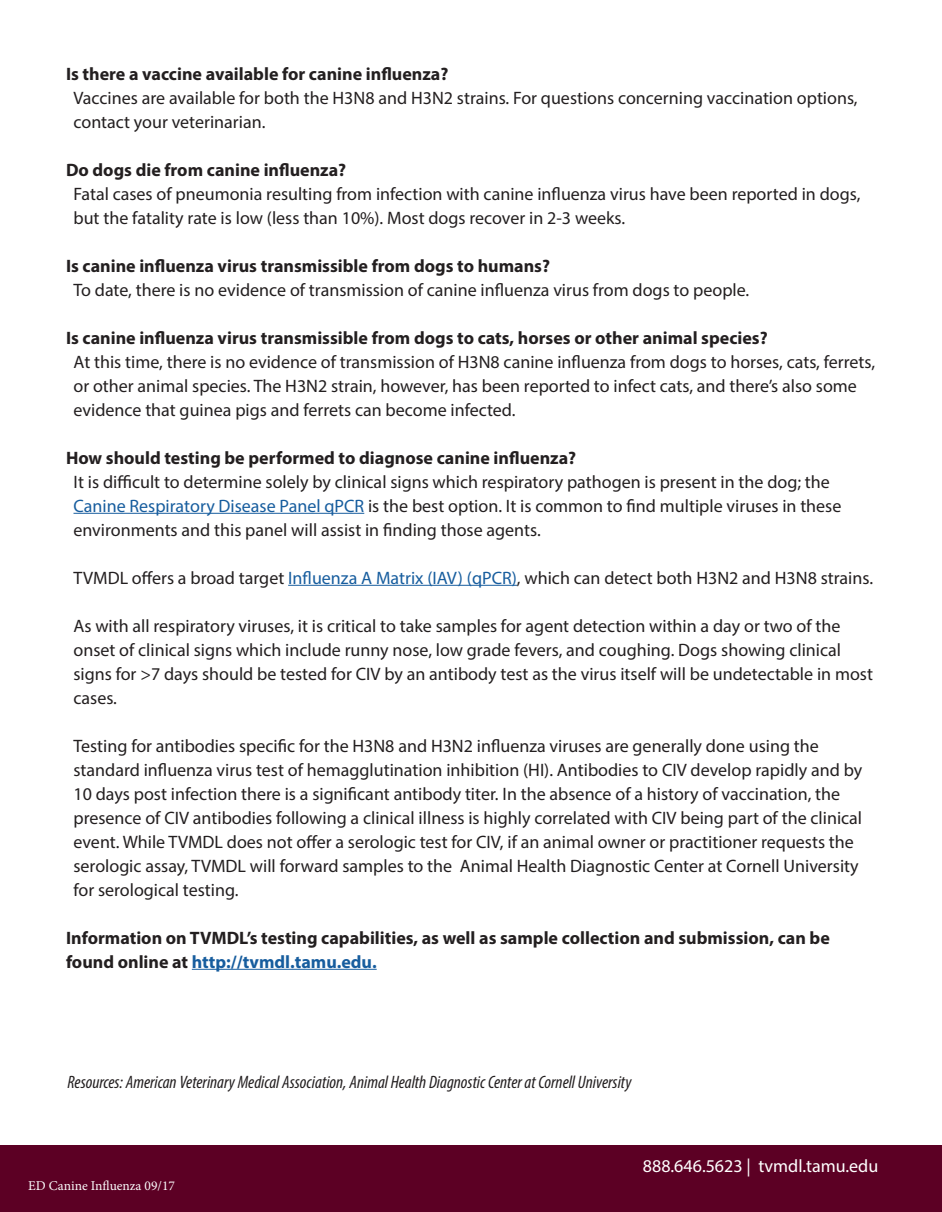
<style>
.page{position:relative;width:942px;height:1212px;background:#fff}
.page>*{position:absolute;margin:0;border:0;box-sizing:border-box;transform-origin:0 0}
.t1{font:18px/24px "Myriad Pro";color:#231f20}
.t2{font:700 18px/24px "Myriad Pro";color:#231f20}
.t3{font:italic condensed 18px "Myriad Pro";color:#231f20}
.t4{font:18px "Myriad Pro";color:#fff}
.t5{font:13.5px "Minion Pro";color:#fcfcfc}
.s1{color:#175d9e}
</style>
<div class="page">
<hr style="left:74px;top:513px;width:290px;height:1px;background:#175d9e">
<hr style="left:288px;top:585px;width:229px;height:1px;background:#175d9e">
<hr style="left:192px;top:969px;width:185px;height:1px;background:#175d9e">
<div style="left:0;top:1145px;width:942px;height:67px;background:#5c0024"></div>
<p class="t2" style="left:66px;top:61px;width:384px">Is there a vaccine available for canine influenza?</p>
<p class="t1" style="left:74px;top:85px;width:786px">Vaccines are available for both the H3N8 and H3N2 strains. For questions concerning vaccination options, contact your veterinarian.</p>
<p class="t2" style="left:66px;top:157px;width:282px">Do dogs die from canine influenza?</p>
<p class="t1" style="left:74px;top:181px;width:788px">Fatal cases of pneumonia resulting from infection with canine influenza virus have been reported in dogs, but the fatality rate is low (less than 10%). Most dogs recover in 2-3 weeks.</p>
<p class="t2" style="left:66px;top:253px;width:486px">Is canine influenza virus transmissible from dogs to humans?</p>
<p class="t1" style="left:74px;top:277px;width:677px">To date, there is no evidence of transmission of canine influenza virus from dogs to people.</p>
<p class="t2" style="left:66px;top:325px;width:703px">Is canine influenza virus transmissible from dogs to cats, horses or other animal species?</p>
<p class="t1" style="left:74px;top:349px;width:803px">At this time, there is no evidence of transmission of H3N8 canine influenza from dogs to horses, cats, ferrets, or other animal species. The H3N2 strain, however, has been reported to infect cats, and there’s also some evidence that guinea pigs and ferrets can become infected.</p>
<p class="t2" style="left:66px;top:445px;width:512px">How should testing be performed to diagnose canine influenza?</p>
<p class="t1" style="left:74px;top:469px;width:769px">It is difficult to determine solely by clinical signs which respiratory pathogen is present in the dog; the<br><span class="s1">Canine Respiratory Disease Panel qPCR</span> is the best option. It is common to find multiple viruses in these environments and this panel will assist in finding those agents.</p>
<p class="t1" style="left:74px;top:565px;width:801px">TVMDL offers a broad target <span class="s1">Influenza A Matrix (IAV) (qPCR)</span>, which can detect both H3N2 and H3N8 strains.</p>
<p class="t1" style="left:74px;top:613px;width:801px">As with all respiratory viruses, it is critical to take samples for agent detection within a day or two of the onset of clinical signs which include runny nose, low grade fevers, and coughing. Dogs showing clinical signs for &gt;7 days should be tested for CIV by an antibody test as the virus itself will be undetectable in most cases.</p>
<p class="t1" style="left:74px;top:733px;width:790px">Testing for antibodies specific for the H3N8 and H3N2 influenza viruses are generally done using the standard influenza virus test of hemagglutination inhibition (HI). Antibodies to CIV develop rapidly and by 10 days post infection there is a significant antibody titer. In the absence of a history of vaccination, the presence of CIV antibodies following a clinical illness is highly correlated with CIV being part of the clinical event. While TVMDL does not offer a serologic test for CIV, if an animal owner or practitioner requests the serologic assay, TVMDL will forward samples to the Animal Health Diagnostic Center at Cornell University for serological testing.</p>
<p class="t2" style="left:66px;top:925px;width:765px">Information on TVMDL’s testing capabilities, as well as sample collection and submission, can be found online at <span class="s1">http://tvmdl.tamu.edu.</span></p>
<p class="t3" style="left:68px;top:1071px;width:566px">Resources: American Veterinary Medical Association, Animal Health Diagnostic Center at Cornell University</p>
<p class="t5" style="left:28px;top:1177px;width:148px">ED Canine Influenza 09/17</p>
<p class="t4" style="left:643px;top:1155px;width:237px">888.646.5623 | tvmdl.tamu.edu</p>
</div>
